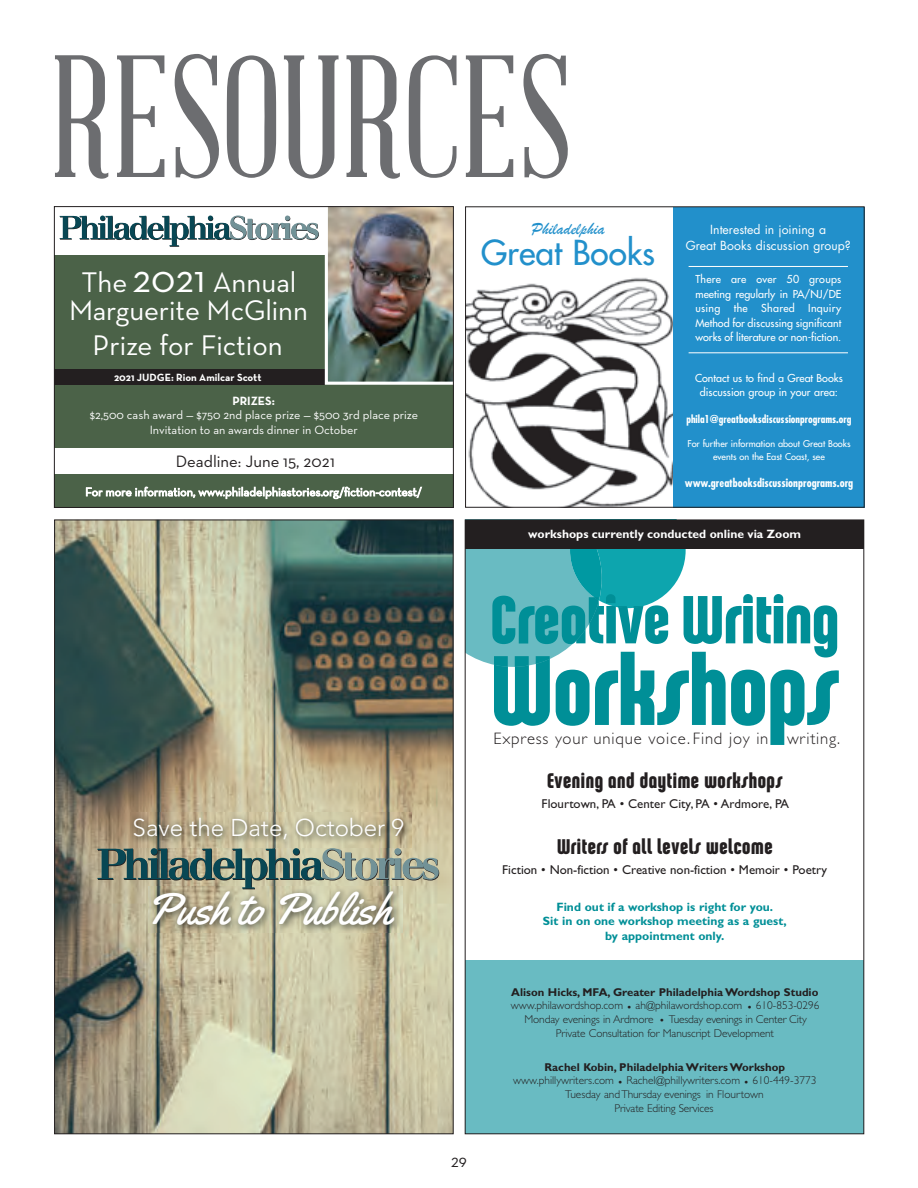
<style>
.page{position:relative;width:918px;height:1188px;background:#fff}
.page>*{position:absolute;margin:0;border:0;box-sizing:border-box;transform-origin:0 0}
.t1{font:169.95px "Abraham Lincoln";color:#6c6d70}
.t2{font:105.75px "Chalet Comprime Hong Kong Seventy";letter-spacing:.005em;color:#008f97}
.t3{font:72.6px "Chalet Comprime Hong Kong Seventy";color:#008f97}
.t4{font:44.25px "Yellowtail";color:#fff}
.t5{font:33.45px "Futura";color:#2290cb}
.t6{font:28.95px/28.2px "Neutra Text";letter-spacing:-.005em;color:#fff;text-align:center}
.t7{font:300 24.15px "Avenir LT Std";color:#fff}
.t8{font:22.65px "Chalet Comprime Hong Kong Seventy";letter-spacing:.025em;color:#231f20}
.t9{font:500 18px "Neutra Disp";color:#231f20}
.t10{font:17.55px "Brush Script";color:#2290cb}
.t11{font:16.8px "Neutra Text";color:#231f20}
.t12{font:300 16.65px "Gill Sans";letter-spacing:.05em;color:#231f20}
.t13{font:12.9px "Gill Sans";color:#231f20}
.t14{font:12.15px/14.7px "Neutra Text";color:#fff;text-align:center}
.t15{font:700 12.15px/14.5px "Gill Sans";color:#008f97;text-align:center}
.t16{font:12.15px/16px "Futura";color:#fff;text-align:center}
.t17{font:700 12.15px "Gill Sans";color:#fff}
.t18{font:300 11.4px/12.8px "Gill Sans";letter-spacing:-.01em;color:#231f20;text-align:center}
.t19{font:700 11.4px "Gill Sans";color:#231f20}
.t20{font:700 condensed 11.4px "Futura";color:#fff}
.t21{font:10.65px/14.5px "Futura";color:#fff;text-align:justify}
.t22{font:700 condensed 10.65px "Futura";color:#fff}
.t23{font:700 10.65px "Neutra Text";color:#fff}
.t24{font:9.15px/12.9px "Futura";color:#fff;text-align:center}
.s1{font-size:39.75px}
.s2{font-weight:700}
</style>
<div class="page">
<img style="left:465px;top:277px;width:227px;height:231px">
<div style="left:673px;top:207px;width:191px;height:300px;background:#2290cb"></div>
<hr style="left:689px;top:266px;width:159px;height:1px;background:#fff">
<hr style="left:689px;top:353px;width:159px;height:1px;background:#fff">
<div style="left:54px;top:255px;width:399px;height:252px;background:#4b6248"></div>
<div style="left:54px;top:369px;width:271px;height:16px;background:#231f20"></div>
<div style="left:54px;top:448px;width:399px;height:26px;background:#fff"></div>
<svg style="left:60px;top:216px;width:259px;height:31px"></svg>
<img style="left:325px;top:208px;width:127px;height:177px">
<div style="left:54px;top:206px;width:400px;height:302px;border:1px solid #231f20"></div>
<div style="left:465px;top:960px;width:399px;height:174px;background:#69bbc2"></div>
<svg style="left:467px;top:549px;width:219px;height:118px"></svg>
<div style="left:465px;top:520px;width:399px;height:29px;background:#231f20"></div>
<img style="left:56px;top:522px;width:395px;height:610px">
<img style="left:149px;top:889px;width:253px;height:44px">
<img style="left:130px;top:812px;width:281px;height:35px">
<svg style="left:97px;top:848px;width:342px;height:41px;background:#879484"></svg>
<p class="t1" style="left:51px;top:29px;width:521px">RESOURCES</p>
<p class="t6" style="left:69px;top:268px;width:240px">The <span class="s1">2021</span> Annual<br>Marguerite McGlinn</p>
<p class="t6" style="left:93px;top:330px;width:192px">Prize for Fiction</p>
<p class="t23" style="left:114px;top:370px;width:149px">2021 JUDGE: Rion Amilcar Scott</p>
<p class="t14" style="left:90px;top:393px;width:330px"><span class="s2">PRIZES:<br></span>$2,500 cash award — $750 2nd place prize — $500 3rd place prize<br>Invitation to an awards dinner in October</p>
<p class="t11" style="left:176px;top:451px;width:161px">Deadline: June 15, 2021</p>
<p class="t14" style="left:85px;top:484px;width:338px">For more information, www.philadelphiastories.org/fiction-contest/</p>
<p class="t7" style="left:133px;top:813px;width:273px">Save the Date, October 9</p>
<p class="t4" style="left:146px;top:881px;width:247px">Push to Publish</p>
<p class="t10" style="left:531px;top:218px;width:75px">Philadelphia</p>
<p class="t5" style="left:481px;top:230px;width:176px">Great Books</p>
<p class="t16" style="left:686px;top:221px;width:166px">Interested in joining a<br>Great Books discussion group?</p>
<p class="t21" style="left:695px;top:272px;width:147px">There are over 50 groups meeting regularly in PA/NJ/DE using</p>
<p class="t21" style="left:734px;top:301px;width:15px">the</p>
<p class="t21" style="left:761px;top:301px;width:35px">Shared</p>
<p class="t21" style="left:695px;top:301px;width:147px;text-indent:113px">Inquiry Method for discussing significant works of literature or non-fiction.</p>
<p class="t21" style="left:695px;top:370px;width:149px;text-align:center">Contact us to find a Great Books discussion group in your area:</p>
<p class="t22" style="left:686px;top:412px;width:167px">phila1@greatbooksdiscussionprograms.org</p>
<p class="t24" style="left:687px;top:437px;width:165px">For further information about Great Books events on the East Coast, see</p>
<p class="t20" style="left:685px;top:475px;width:170px">www.greatbooksdiscussionprograms.org</p>
<p class="t17" style="left:528px;top:526px;width:274px">workshops currently conducted online via Zoom</p>
<h3 class="t9" style="left:451px;top:1151px;width:17px">29</h3>
<p class="t3" style="left:491px;top:577px;width:350px">Creative Writing</p>
<p class="t2" style="left:491px;top:628px;width:349px">Workshops</p>
<p class="t12" style="left:494px;top:729px;width:348px">Express your unique voice. Find joy in writing.</p>
<p class="t8" style="left:547px;top:768px;width:237px">Evening and daytime workshops</p>
<p class="t13" style="left:542px;top:796px;width:249px">Flourtown, PA • Center City, PA • Ardmore, PA</p>
<p class="t8" style="left:557px;top:833px;width:217px">Writers of all levels welcome</p>
<p class="t13" style="left:502px;top:862px;width:326px">Fiction • Non-fiction • Creative non-fiction • Memoir • Poetry</p>
<p class="t15" style="left:543px;top:899px;width:245px">Find out if a workshop is right for you.<br>Sit in on one workshop meeting as a guest, by appointment only.</p>
<p class="t19" style="left:511px;top:985px;width:309px">Alison Hicks, MFA, Greater Philadelphia Wordshop Studio</p>
<p class="t18" style="left:511px;top:999px;width:310px">www.philawordshop.com • ah@philawordshop.com • 610-853-0296</p>
<p class="t18" style="left:525px;top:1013px;width:130px">Monday evenings in Ardmore</p>
<p class="t18" style="left:669px;top:1013px;width:140px">Tuesday evenings in Center City</p>
<p class="t18" style="left:556px;top:1014px;width:220px">•<br>Private Consultation for Manuscript Development</p>
<p class="t19" style="left:545px;top:1060px;width:242px">Rachel Kobin, Philadelphia Writers Workshop</p>
<p class="t18" style="left:513px;top:1074px;width:305px">www.phillywriters.com • Rachel@phillywriters.com • 610-449-3773</p>
<p class="t18" style="left:565px;top:1088px;width:137px">Tuesday and Thursday evenings</p>
<p class="t18" style="left:706px;top:1088px;width:59px">in Flourtown</p>
<p class="t18" style="left:615px;top:1102px;width:100px">Private Editing Services</p>
</div>
